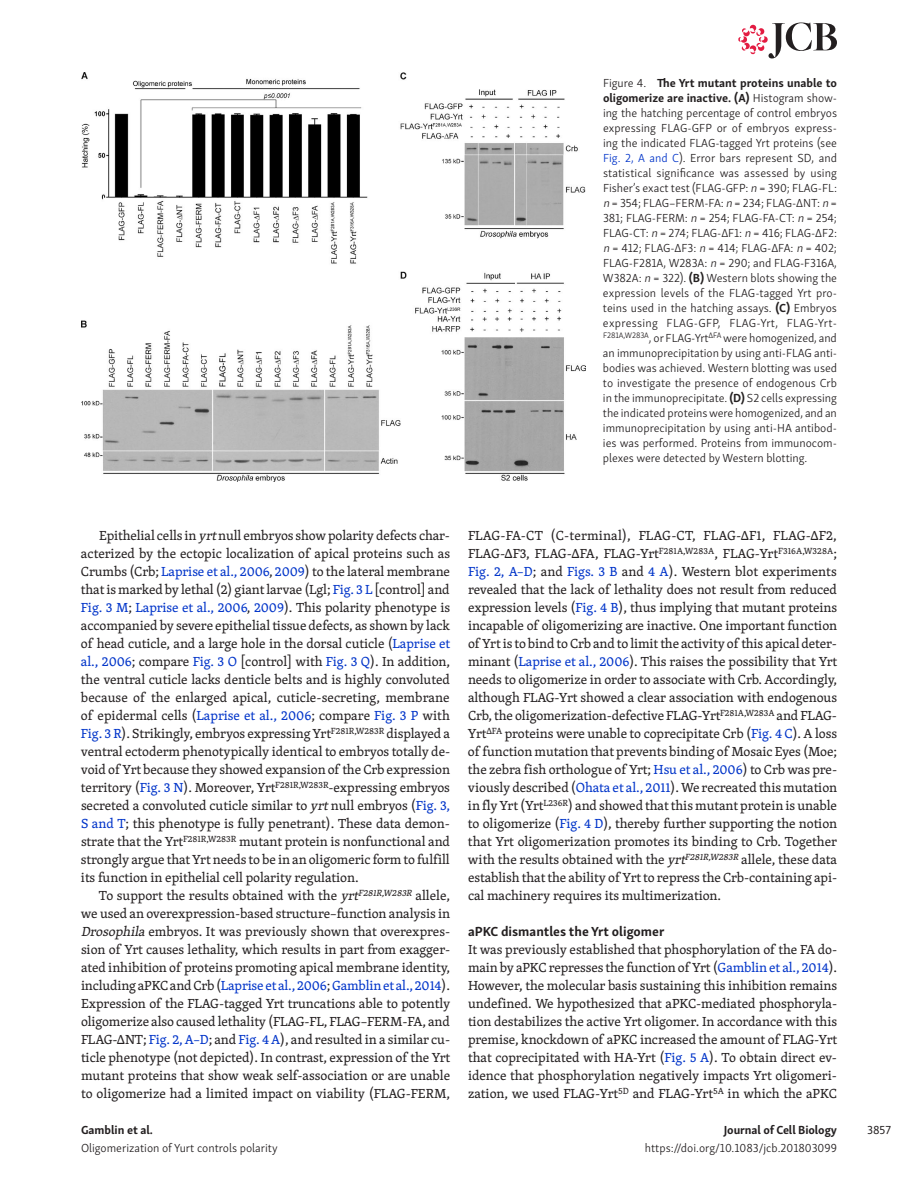
<style>
.page{position:relative;width:918px;height:1188px;background:#fff}
.page>*{position:absolute;margin:0;border:0;box-sizing:border-box;transform-origin:0 0}
.t1{font:13.5px/18px "Skolar PE";letter-spacing:-.005em;color:#231f20;text-align:justify}
.t2{font:700 13.5px "Skolar Sans PE";color:#231f20}
.t3{font:300 12px/15px "Skolar Sans PE";color:#231f20;text-align:justify}
.t4{font:700 12px "Skolar Sans PE";letter-spacing:-.005em;color:#231f20}
.t5{font:12px "Skolar Sans PE";color:#231f20}
.s1{font-weight:700}
.s2{color:#0034c9}
.s3{font-style:italic}
</style>
<div class="page">
<svg style="left:738px;top:23px;width:99px;height:35px"></svg>
<img style="left:81px;top:72px;width:504px;height:409px">
<p class="t3" style="left:603px;top:75px;width:236px">Figure 4. <span class="s1">The Yrt mutant proteins unable to oligomerize are inactive. (A)</span> Histogram show&shy;ing the hatching percentage of control embryos expressing FLAG-GFP or of embryos express&shy;ing the indicated FLAG-tagged Yrt proteins (see <span class="s2">Fig. 2, A and C</span>). Error bars represent SD, and statistical significance was assessed by using Fisher’s exact test (FLAG-GFP: <span class="s3">n</span> = 390; FLAG-FL: <span class="s3">n</span> = 354; FLAG–FERM-FA: <span class="s3">n</span> = 234; FLAG-ΔNT: <span class="s3">n</span> = 381; FLAG-FERM: <span class="s3">n</span> = 254; FLAG-FA-CT: <span class="s3">n</span> = 254; FLAG-CT: <span class="s3">n</span> = 274; FLAG-ΔF1: <span class="s3">n</span> = 416; FLAG-ΔF2: <span class="s3">n</span> = 412; FLAG-ΔF3: <span class="s3">n</span> = 414; FLAG-ΔFA: <span class="s3">n</span> = 402; FLAG-F281A, W283A: <span class="s3">n</span> = 290; and FLAG-F316A, W382A: <span class="s3">n</span> = 322). <span class="s1">(B)</span> Western blots showing the expression levels of the FLAG-tagged Yrt pro&shy;teins used in the hatching assays. <span class="s1">(C)</span> Embryos expressing FLAG-GFP, FLAG-Yrt, FLAG-Yrt-<sup>F281A,W283A</sup>, or FLAG-Yrt<sup>ΔFA</sup> were homogenized, and an immunoprecipitation by using anti-FLAG anti&shy;bodies was achieved. Western blotting was used to investigate the presence of endogenous Crb in the immunoprecipitate. <span class="s1">(D)</span> S2 cells expressing the indicated proteins were homogenized, and an immunoprecipitation by using anti-HA antibod&shy;ies was performed. Proteins from immunocom&shy;plexes were detected by Western blotting.</p>
<p class="t1" style="left:81px;top:526px;width:371px;text-indent:18px">Epithelial cells in <span class="s3">yrt</span>null embryos show polarity defects char&shy;acterized by the ectopic localization of apical proteins such as Crumbs (Crb; <span class="s2">Laprise et al., 2006</span>, <span class="s2">2009</span>) to the lateral membrane that is marked by lethal (2) giant larvae (Lgl; <span class="s2">Fig. 3 L</span> [control] and <span class="s2">Fig. 3 M</span>; <span class="s2">Laprise et al., 2006</span>, <span class="s2">2009</span>). This polarity phenotype is accompanied by severe epithelial tissue defects, as shown by lack of head cuticle, and a large hole in the dorsal cuticle (<span class="s2">Laprise et al., 2006</span>; compare <span class="s2">Fig. 3 O</span> [control] with <span class="s2">Fig. 3 Q</span>). In addition, the ventral cuticle lacks denticle belts and is highly convoluted because of the enlarged apical, cuticle-secreting, membrane of epidermal cells (<span class="s2">Laprise et al., 2006</span>; compare <span class="s2">Fig. 3 P</span> with <span class="s2">Fig. 3 R</span>). Strikingly, embryos expressing Yrt<sup>F281R,W283R</sup> displayed a ventral ectoderm phenotypically identical to embryos totally de&shy;void of Yrt because they showed expansion of the Crb expression territory (<span class="s2">Fig. 3 N</span>). Moreover, Yrt<sup>F281R,W283R</sup>-expressing embryos secreted a convoluted cuticle similar to <span class="s3">yrt</span>null embryos (<span class="s2">Fig. 3, S and T</span>; this phenotype is fully penetrant). These data demon&shy;strate that the Yrt<sup>F281R,W283R</sup> mutant protein is nonfunctional and strongly argue that Yrt needs to be in an oligomeric form to fulfill its function in epithelial cell polarity regulation.</p>
<p class="t1" style="left:81px;top:886px;width:371px;text-indent:18px">To support the results obtained with the <span class="s3">yrt</span><sup>F281R,W283R</sup> allele, we used an overexpression-based structure–function analysis in <span class="s3">Drosophila</span>embryos. It was previously shown that overexpres&shy;sion of Yrt causes lethality, which results in part from exagger&shy;ated inhibition of proteins promoting apical membrane identity, including aPKC and Crb (<span class="s2">Laprise et al., 2006</span>; <span class="s2">Gamblin et al., 2014</span>).<br>Expression of the FLAG-tagged Yrt truncations able to potently oligomerize also caused lethality (FLAG-FL, FLAG–FERM-FA, and FLAG-ΔNT; <span class="s2">Fig. 2, A–D</span>; and <span class="s2">Fig. 4 A</span>), and resulted in a similar cu&shy;ticle phenotype (not depicted). In contrast, expression of the Yrt mutant proteins that show weak self-association or are unable to oligomerize had a limited impact on viability (FLAG-FERM,</p>
<p class="t4" style="left:81px;top:1120px;width:73px">Gamblin et al.</p>
<p class="t3" style="left:81px;top:1140px;width:198px">Oligomerization of Yurt controls polarity</p>
<p class="t1" style="left:468px;top:526px;width:371px">FLAG-FA-CT (C-terminal), FLAG-CT, FLAG-ΔF1, FLAG-ΔF2, FLAG-ΔF3, FLAG-ΔFA, FLAG-Yrt<sup>F281A,W283A</sup>, FLAG-Yrt<sup>F316A,W328A</sup>; <span class="s2">Fig. 2, A–D</span>; and <span class="s2">Figs. 3 B</span> and <span class="s2">4 A</span>). Western blot experiments revealed that the lack of lethality does not result from reduced expression levels (<span class="s2">Fig. 4 B</span>), thus implying that mutant proteins incapable of oligomerizing are inactive. One important function of Yrt is to bind to Crb and to limit the activity of this apical deter&shy;minant (<span class="s2">Laprise et al., 2006</span>). This raises the possibility that Yrt needs to oligomerize in order to associate with Crb. Accordingly, although FLAG-Yrt showed a clear association with endogenous Crb, the oligomerization-defective FLAG-Yrt<sup>F281A,W283A</sup> and FLAG-Yrt<sup>ΔFA</sup> proteins were unable to coprecipitate Crb (<span class="s2">Fig. 4 C</span>). A loss of function mutation that prevents binding of Mosaic Eyes (Moe; the zebra fish orthologue of Yrt; <span class="s2">Hsu et al., 2006</span>) to Crb was pre&shy;viously described (<span class="s2">Ohata et al., 2011</span>). We recreated this mutation in fly Yrt (Yrt<sup>L236R</sup>) and showed that this mutant protein is unable to oligomerize (<span class="s2">Fig. 4 D</span>), thereby further supporting the notion that Yrt oligomerization promotes its binding to Crb. Together with the results obtained with the <span class="s3">yrt</span><sup>F281R,W283R</sup> allele, these data establish that the ability of Yrt to repress the Crb-containing api&shy;cal machinery requires its multimerization.</p>
<p class="t2" style="left:468px;top:920px;width:198px">aPKC dismantles the Yrt oligomer</p>
<p class="t1" style="left:468px;top:940px;width:371px">It was previously established that phosphorylation of the FA do&shy;main by aPKC represses the function of Yrt (<span class="s2">Gamblin et al., 2014</span>).<br>However, the molecular basis sustaining this inhibition remains undefined. We hypothesized that aPKC-mediated phosphoryla&shy;tion destabilizes the active Yrt oligomer. In accordance with this premise, knockdown of aPKC increased the amount of FLAG-Yrt that coprecipitated with HA-Yrt (<span class="s2">Fig. 5 A</span>). To obtain direct ev&shy;idence that phosphorylation negatively impacts Yrt oligomeri&shy;zation, we used FLAG-Yrt<sup>5D</sup> and FLAG-Yrt<sup>5A</sup> in which the aPKC</p>
<p class="t4" style="left:724px;top:1120px;width:115px">Journal of Cell Biology</p>
<p class="t3" style="left:645px;top:1140px;width:194px">https://doi.org/10.1083/jcb.201803099</p>
<p class="t5" style="left:867px;top:1121px;width:25px">3857</p>
</div>
